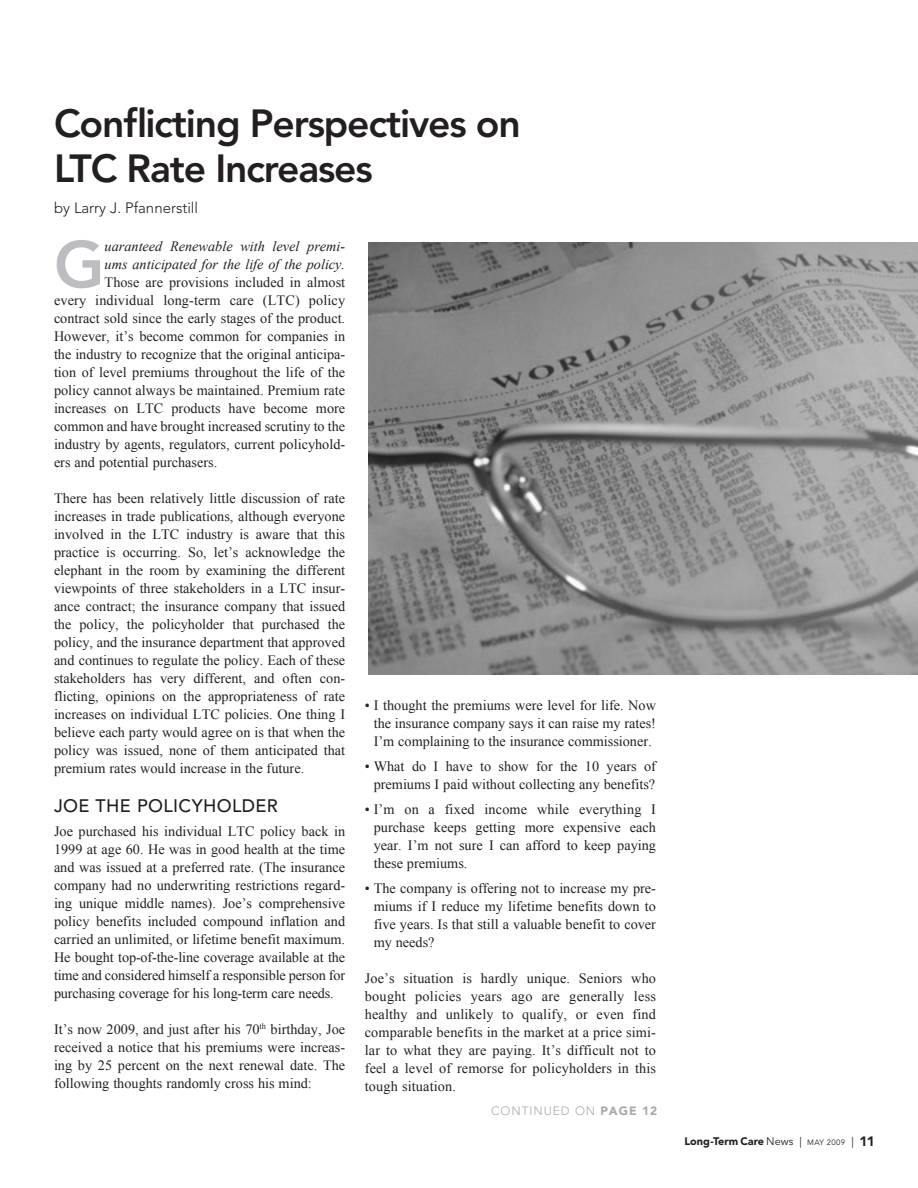
<style>
.page{position:relative;width:918px;height:1188px;background:#fff}
.page>*{position:absolute;margin:0;border:0;box-sizing:border-box;transform-origin:0 0}
.Body{font:800 65.1px "Avenir";color:#bcbdc0}
.Headline{font:800 39px "Avenir";letter-spacing:-.03em;color:#231f20}
.Sub_Head{font:500 18px "Avenir";letter-spacing:.02em;color:#231f20}
.By_line{font:300 15px "Avenir";color:#231f20}
.Body-2{font:14.25px/18px "Times New Roman";color:#231f20;text-align:justify}
.Body-3{font:italic 14.25px "Times New Roman";color:#231f20}
.t1{font:300 12px "Avenir";letter-spacing:.075em;color:#a8a9ad}
.t2{font:900 10.8px "Avenir";color:#231f20}
.s1{font-weight:900}
.s2{font-weight:400}
.s3{font-weight:400;font-size:7.8px}
.s4{font-size:13.5px}
</style>
<div class="page">
<img style="left:369px;top:242px;width:549px;height:433px">
<p class="Headline" style="left:54px;top:101px;width:468px">Conflicting Perspectives on</p>
<p class="Headline" style="left:54px;top:145px;width:320px">LTC Rate Increases</p>
<p class="By_line" style="left:54px;top:199px;width:146px">by Larry J. Pfannerstill</p>
<p class="Body" style="left:54px;top:226px;width:52px">G</p>
<p class="Body-3" style="left:105px;top:237px;width:242px">uaranteed Renewable with level premi-</p>
<p class="Body-3" style="left:105px;top:255px;width:242px">ums anticipated for the life of the policy.</p>
<p class="Body-2" style="left:105px;top:273px;width:242px">Those are provisions included in almost</p>
<p class="Body-2" style="left:54px;top:291px;width:293px">every individual long-term care (LTC) policy</p>
<p class="Body-2" style="left:54px;top:309px;width:293px">contract sold since the early stages of the product.</p>
<p class="Body-2" style="left:54px;top:327px;width:293px">However, it’s become common for companies in</p>
<p class="Body-2" style="left:54px;top:345px;width:293px">the industry to recognize that the original anticipa-</p>
<p class="Body-2" style="left:54px;top:363px;width:293px">tion of level premiums throughout the life of the</p>
<p class="Body-2" style="left:54px;top:381px;width:293px">policy cannot always be maintained. Premium rate</p>
<p class="Body-2" style="left:54px;top:399px;width:293px">increases on LTC products have become more</p>
<p class="Body-2" style="left:54px;top:417px;width:293px">common and have brought increased scrutiny to the</p>
<p class="Body-2" style="left:54px;top:435px;width:293px">industry by agents, regulators, current policyhold-</p>
<p class="Body-2" style="left:54px;top:453px;width:165px">ers and potential purchasers.</p>
<p class="Body-2" style="left:54px;top:489px;width:293px">There has been relatively little discussion of rate increases in trade publications, although everyone involved in the LTC industry is aware that this practice is occurring. So, let’s acknowledge the elephant in the room by examining the different viewpoints of three stakeholders in a LTC insur&shy;ance contract; the insurance company that issued the policy, the policyholder that purchased the policy, and the insurance department that approved and continues to regulate the policy. Each of these stakeholders has very different, and often con&shy;flicting, opinions on the appropriateness of rate increases on individual LTC policies. One thing I believe each party would agree on is that when the policy was issued, none of them anticipated that premium rates would increase in the future.</p>
<p class="Sub_Head" style="left:54px;top:796px;width:225px">JOE THE POLICYHOLDER</p>
<p class="Body-2" style="left:54px;top:822px;width:293px">Joe purchased his individual LTC policy back in 1999 at age 60. He was in good health at the time and was issued at a preferred rate. (The insurance company had no underwriting restrictions regard&shy;ing unique middle names). Joe’s comprehensive policy benefits included compound inflation and carried an unlimited, or lifetime benefit maximum.<br>He bought top-of-the-line coverage available at the time and considered himself a responsible person for purchasing coverage for his long-term care needs.</p>
<p class="Body-2" style="left:54px;top:1020px;width:293px">It’s now 2009, and just after his 70<sup>th</sup> birthday, Joe received a notice that his premiums were increas&shy;ing by 25 percent on the next renewal date. The following thoughts randomly cross his mind:</p>
<p class="Body-2" style="left:374px;top:696px;width:284px;text-indent:-9px">• I thought the premiums were level for life. Now the insurance company says it can raise my rates!<br>I’m complaining to the insurance commissioner.</p>
<p class="Body-2" style="left:365px;top:757px;width:293px;text-align:center">• What do I have to show for the 10 years of premiums I paid without collecting any benefits?</p>
<p class="Body-2" style="left:374px;top:800px;width:284px;text-indent:-9px">• I’m on a fixed income while everything I purchase keeps getting more expensive each year. I’m not sure I can afford to keep paying these premiums.</p>
<p class="Body-2" style="left:374px;top:879px;width:284px;text-indent:-9px">• The company is offering not to increase my pre&shy;miums if I reduce my lifetime benefits down to five years. Is that still a valuable benefit to cover my needs?</p>
<p class="Body-2" style="left:365px;top:969px;width:293px">Joe’s situation is hardly unique. Seniors who bought policies years ago are generally less healthy and unlikely to qualify, or even find comparable benefits in the market at a price simi&shy;lar to what they are paying. It’s difficult not to feel a level of remorse for policyholders in this tough situation.</p>
<p class="t1" style="left:491px;top:1104px;width:168px">CONTINUED ON <span class="s1">PAGE 12</span></p>
<p class="t2" style="left:684px;top:1134px;width:192px">Long-Term Care <span class="s2">News |</span> <span class="s3">MAY 2009</span> <span class="s2">|</span> <span class="s4">11</span></p>
</div>
